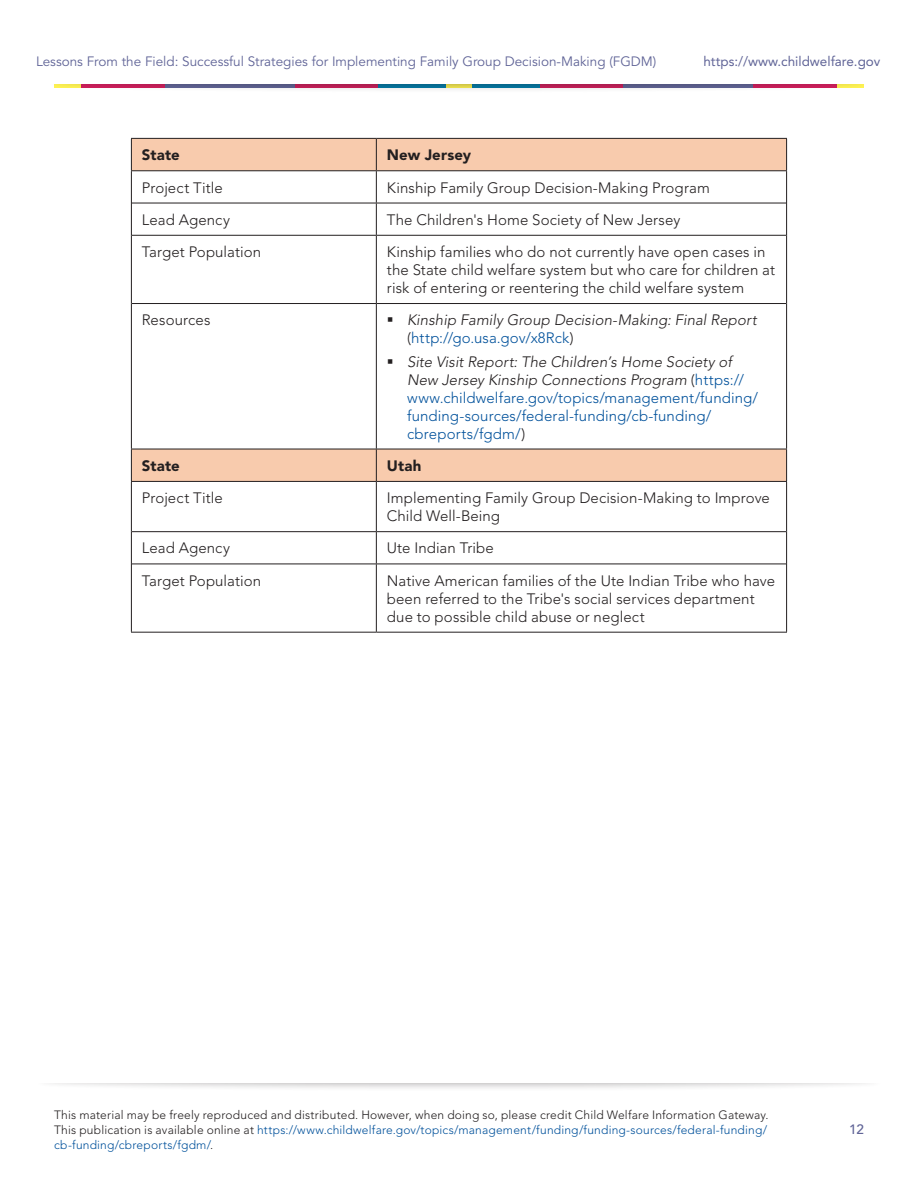
<style>
.page{position:relative;width:918px;height:1188px;background:#fff}
.page>*{position:absolute;margin:0;border:0;box-sizing:border-box;transform-origin:0 0}
.t1{font:300 15px/18px "Avenir";letter-spacing:.005em;color:#231f20}
.t2{font:300 15px/18px "Avenir";letter-spacing:.005em;color:#01519b}
.t3{font:italic 300 15px/18px "Avenir";letter-spacing:.005em;color:#231f20}
.t4{font:900 15px "Avenir";letter-spacing:.01em;color:#231f20}
.t5{font:13.5px "Avenir";color:#606497}
.t6{font:13.5px "Avenir";color:#606497}
.t7{font:500 13.5px "Avenir";color:#606497}
.t8{font:300 12px/15px "Avenir";letter-spacing:.015em;color:#231f20}
.s1{font-style:normal}
.s2{font-style:normal;color:#01519b}
.s3{font-style:italic;color:#231f20}
.s4{color:#231f20}
.s5{color:#01519b}
</style>
<div class="page">
<div style="left:34px;top:1065px;width:850px;height:27px;background:#231f20;opacity:.4"></div>
<div style="left:0;top:1058px;width:918px;height:25px;background:#fff"></div>
<div style="left:47px;top:66px;width:824px;height:27px;background:#231f20;opacity:.4"></div>
<div style="left:38px;top:58px;width:842px;height:25px;background:#fff"></div>
<svg style="left:132px;top:139px;width:654px;height:342px"></svg>
<hr style="left:131px;top:171px;width:1px;height:32px;background:#231f20">
<hr style="left:786px;top:171px;width:1px;height:32px;background:#231f20">
<hr style="left:131px;top:203px;width:1px;height:32px;background:#231f20">
<hr style="left:786px;top:203px;width:1px;height:32px;background:#231f20">
<hr style="left:131px;top:235px;width:1px;height:69px;background:#231f20">
<hr style="left:786px;top:235px;width:1px;height:69px;background:#231f20">
<hr style="left:131px;top:304px;width:1px;height:145px;background:#231f20">
<hr style="left:786px;top:304px;width:1px;height:145px;background:#231f20">
<hr style="left:131px;top:482px;width:1px;height:50px;background:#231f20">
<hr style="left:786px;top:482px;width:1px;height:50px;background:#231f20">
<hr style="left:131px;top:532px;width:1px;height:32px;background:#231f20">
<hr style="left:786px;top:532px;width:1px;height:32px;background:#231f20">
<hr style="left:131px;top:564px;width:1px;height:68px;background:#231f20">
<hr style="left:786px;top:564px;width:1px;height:68px;background:#231f20">
<hr style="left:131px;top:632px;width:245px;height:1px;background:#231f20">
<hr style="left:376px;top:632px;width:411px;height:1px;background:#231f20">
<hr style="left:376px;top:171px;width:1px;height:32px;background:#231f20">
<hr style="left:132px;top:203px;width:244px;height:1px;background:#231f20">
<hr style="left:376px;top:203px;width:410px;height:1px;background:#231f20">
<hr style="left:376px;top:203px;width:1px;height:32px;background:#231f20">
<hr style="left:132px;top:235px;width:244px;height:1px;background:#231f20">
<hr style="left:376px;top:235px;width:410px;height:1px;background:#231f20">
<hr style="left:376px;top:236px;width:1px;height:67px;background:#231f20">
<hr style="left:132px;top:303px;width:244px;height:1px;background:#231f20">
<hr style="left:376px;top:303px;width:410px;height:1px;background:#231f20">
<hr style="left:376px;top:304px;width:1px;height:145px;background:#231f20">
<hr style="left:376px;top:482px;width:1px;height:49px;background:#231f20">
<hr style="left:132px;top:531px;width:244px;height:1px;background:#231f20">
<hr style="left:376px;top:531px;width:410px;height:1px;background:#231f20">
<hr style="left:376px;top:532px;width:1px;height:32px;background:#231f20">
<hr style="left:132px;top:564px;width:244px;height:1px;background:#231f20">
<hr style="left:376px;top:564px;width:410px;height:1px;background:#231f20">
<hr style="left:376px;top:564px;width:1px;height:68px;background:#231f20">
<hr style="left:131px;top:139px;width:1px;height:31px;background:#231f20">
<hr style="left:131px;top:138px;width:245px;height:1px;background:#231f20">
<hr style="left:131px;top:170px;width:245px;height:1px;background:#231f20">
<hr style="left:376px;top:139px;width:1px;height:31px;background:#231f20">
<hr style="left:376px;top:138px;width:411px;height:1px;background:#231f20">
<hr style="left:786px;top:139px;width:1px;height:31px;background:#231f20">
<hr style="left:376px;top:170px;width:411px;height:1px;background:#231f20">
<hr style="left:131px;top:449px;width:1px;height:32px;background:#231f20">
<hr style="left:131px;top:449px;width:245px;height:1px;background:#231f20">
<hr style="left:131px;top:481px;width:245px;height:1px;background:#231f20">
<hr style="left:376px;top:449px;width:1px;height:32px;background:#231f20">
<hr style="left:376px;top:449px;width:411px;height:1px;background:#231f20">
<hr style="left:786px;top:449px;width:1px;height:32px;background:#231f20">
<hr style="left:376px;top:481px;width:411px;height:1px;background:#231f20">
<svg style="left:388px;top:318px;width:4px;height:4px"></svg>
<svg style="left:388px;top:359px;width:4px;height:4px"></svg>
<p class="t5" style="left:36px;top:53px;width:622px">Lessons From the Field: Successful Strategies for Implementing Family Group Decision-Making (FGDM)</p>
<p class="t6" style="left:703px;top:53px;width:179px">https://www.childwelfare.gov</p>
<p class="t4" style="left:142px;top:146px;width:39px">State</p>
<p class="t4" style="left:387px;top:146px;width:86px">New Jersey</p>
<p class="t1" style="left:142px;top:178px;width:83px">Project Title</p>
<p class="t1" style="left:387px;top:178px;width:325px">Kinship Family Group Decision-Making Program</p>
<p class="t1" style="left:142px;top:211px;width:90px">Lead Agency</p>
<p class="t1" style="left:387px;top:211px;width:295px">The Children's Home Society of New Jersey</p>
<p class="t1" style="left:142px;top:243px;width:121px">Target Population</p>
<p class="t1" style="left:387px;top:243px;width:390px">Kinship families who do not currently have open cases in the State child welfare system but who care for children at risk of entering or reentering the child welfare system</p>
<p class="t1" style="left:142px;top:311px;width:70px">Resources</p>
<p class="t3" style="left:407px;top:311px;width:351px">Kinship Family Group Decision-Making: Final Report <span class="s1">(</span><span class="s2">http://go.usa.gov/x8Rck</span><span class="s1">)</span></p>
<p class="t2" style="left:407px;top:352px;width:353px"><span class="s3">Site Visit Report: The Children’s Home Society of New Jersey Kinship Connections Program</span> <span class="s4">(</span>https:// www.childwelfare.gov/topics/management/funding/ funding-sources/federal-funding/cb-funding/ cbreports/fgdm/<span class="s4">)</span></p>
<p class="t4" style="left:142px;top:457px;width:39px">State</p>
<p class="t4" style="left:387px;top:457px;width:36px">Utah</p>
<p class="t1" style="left:142px;top:489px;width:83px">Project Title</p>
<p class="t1" style="left:387px;top:489px;width:385px">Implementing Family Group Decision-Making to Improve<br>Child Well-Being</p>
<p class="t1" style="left:142px;top:539px;width:90px">Lead Agency</p>
<p class="t1" style="left:387px;top:539px;width:109px">Ute Indian Tribe</p>
<p class="t1" style="left:142px;top:572px;width:121px">Target Population</p>
<p class="t1" style="left:387px;top:572px;width:390px">Native American families of the Ute Indian Tribe who have been referred to the Tribe's social services department due to possible child abuse or neglect</p>
<p class="t8" style="left:54px;top:1107px;width:716px">This material may be freely reproduced and distributed. However, when doing so, please credit Child Welfare Information Gateway.<br>This publication is available online at <span class="s5">https://www.childwelfare.gov/topics/management/funding/funding-sources/federal-funding/ cb-funding/cbreports/fgdm/</span>.</p>
<p class="t7" style="left:849px;top:1122px;width:17px">12</p>
</div>
